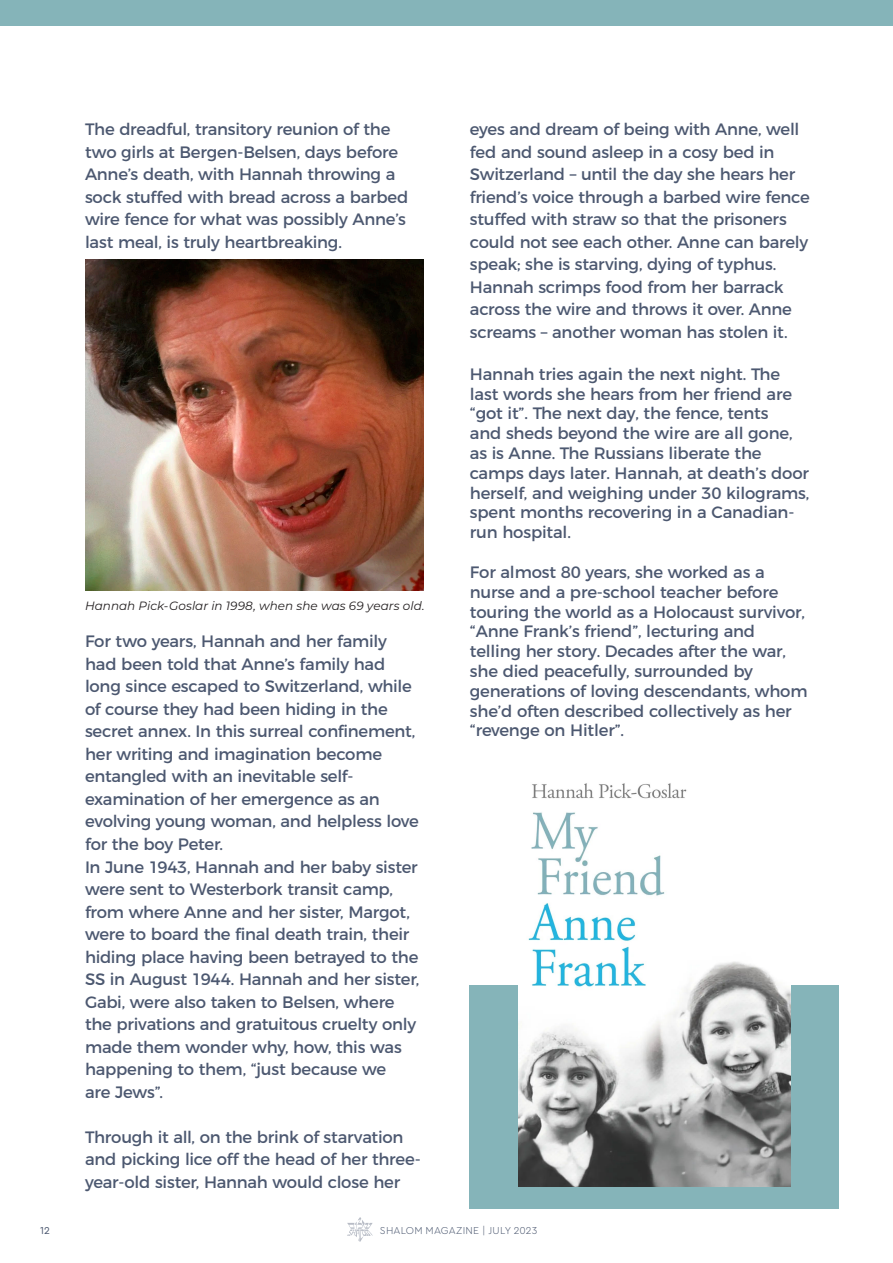
<style>
.page{position:relative;width:893px;height:1263px;background:#fff}
.page>*{position:absolute;margin:0;border:0;box-sizing:border-box;transform-origin:0 0}
.bodycopy{font:16.5px/22.5px "Montserrat";letter-spacing:-.01em;color:#4c5870}
.t1{font:italic 12px "Montserrat";letter-spacing:.005em;color:#231f20}
.t2{font:300 10.5px "Cera Round Pro";letter-spacing:.015em;color:#4c5870}
.t3{font:10.5px "Cera Round Pro";color:#4c5870}
</style>
<div class="page">
<svg style="left:347px;top:1217px;width:26px;height:25px"></svg>
<div style="left:0;top:0;width:893px;height:25px;background:#85b4b9"></div>
<div style="left:470px;top:985px;width:369px;height:224px;background:#85b4b9"></div>
<img style="left:85px;top:259px;width:338px;height:331px">
<img style="left:518px;top:783px;width:273px;height:403px">
<p class="bodycopy" style="left:85px;top:117px;width:325px">The dreadful, transitory reunion of the two girls at Bergen-Belsen, days before Anne’s death, with Hannah throwing a sock stuffed with bread across a barbed wire fence for what was possibly Anne’s last meal, is truly heartbreaking.</p>
<p class="t1" style="left:85px;top:598px;width:341px">Hannah Pick-Goslar in 1998, when she was 69 years old.</p>
<p class="bodycopy" style="left:85px;top:629px;width:335px">For two years, Hannah and her family had been told that Anne’s family had long since escaped to Switzerland, while of course they had been hiding in the secret annex. In this surreal confinement, her writing and imagination become entangled with an inevitable self&shy;examination of her emergence as an evolving young woman, and helpless love for the boy Peter.</p>
<p class="bodycopy" style="left:85px;top:854px;width:336px">In June 1943, Hannah and her baby sister were sent to Westerbork transit camp, from where Anne and her sister, Margot, were to board the final death train, their hiding place having been betrayed to the SS in August 1944. Hannah and her sister, Gabi, were also taken to Belsen, where the privations and gratuitous cruelty only made them wonder why, how, this was happening to them, “just because we</p>
<p class="bodycopy" style="left:85px;top:1079px;width:79px">are Jews”.</p>
<p class="bodycopy" style="left:85px;top:1124px;width:337px">Through it all, on the brink of starvation and picking lice off the head of her three&shy;year-old sister, Hannah would close her</p>
<p class="bodycopy" style="left:470px;top:117px;width:341px">eyes and dream of being with Anne, well fed and sound asleep in a cosy bed in Switzerland – until the day she hears her friend’s voice through a barbed wire fence stuffed with straw so that the prisoners could not see each other. Anne can barely speak; she is starving, dying of typhus.<br>Hannah scrimps food from her barrack across the wire and throws it over. Anne screams – another woman has stolen it.</p>
<p class="bodycopy" style="left:470px;top:363px;width:341px;line-height:19.8px">Hannah tries again the next night. The last words she hears from her friend are “got it”. The next day, the fence, tents<br>and sheds beyond the wire are all gone, as is Anne. The Russians liberate the camps days later. Hannah, at death’s door herself, and weighing under 30 kilograms, spent months recovering in a Canadian&shy;run hospital.</p>
<p class="bodycopy" style="left:470px;top:561px;width:339px;line-height:19.8px">For almost 80 years, she worked as a nurse and a pre-school teacher before touring the world as a Holocaust survivor, “Anne Frank’s friend”, lecturing and telling her story. Decades after the war, she died peacefully, surrounded by generations of loving descendants, whom she’d often described collectively as her “revenge on Hitler”.</p>
<p class="t3" style="left:40px;top:1223px;width:11px">12</p>
<p class="t2" style="left:380px;top:1223px;width:159px">SHALOM MAGAZINE | JULY 2023</p>
</div>
